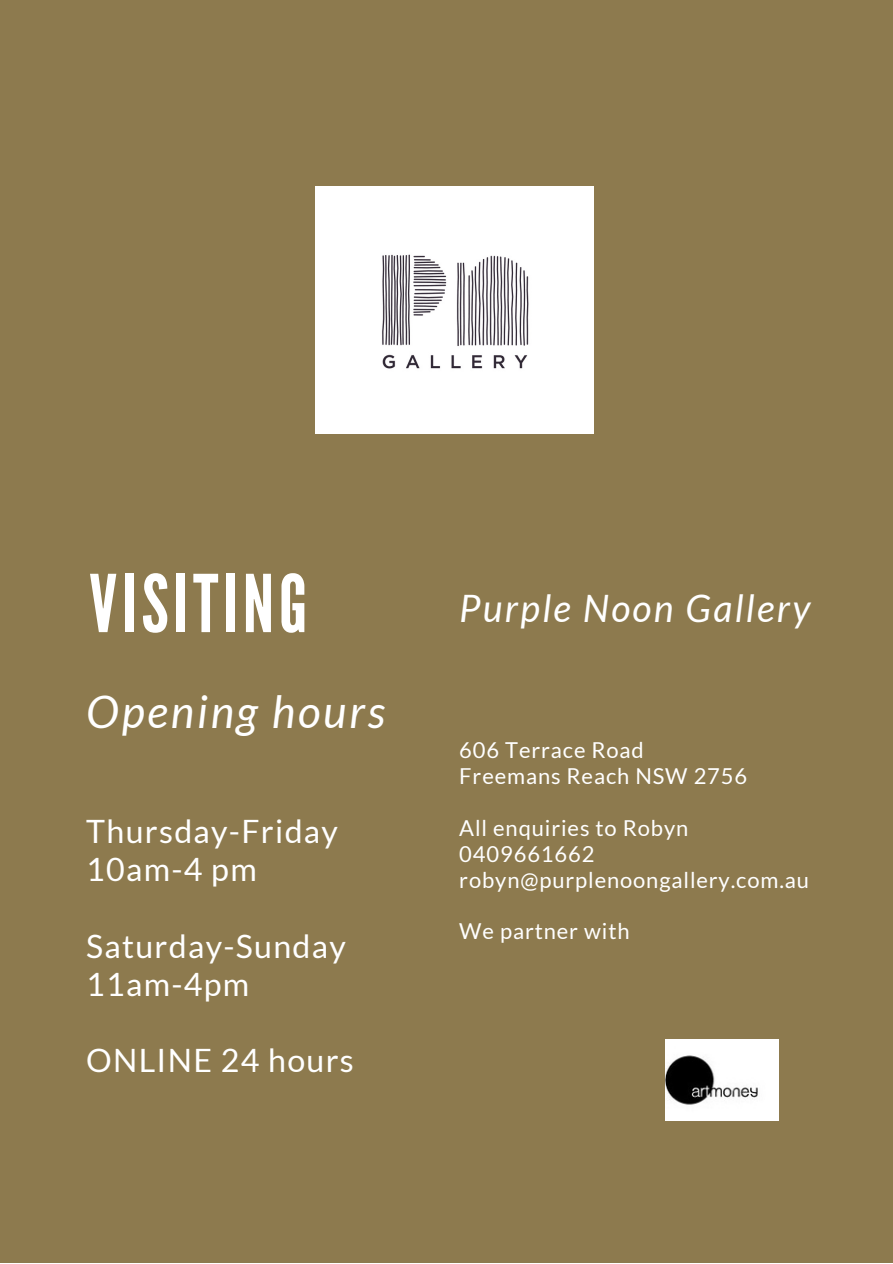
<style>
.page{position:relative;width:893px;height:1264px;background:#fff}
.page>*{position:absolute;margin:0;border:0;box-sizing:border-box;transform-origin:0 0}
.t1{font:79.35px "League Gothic";letter-spacing:.06em;color:#fff}
.t2{font:italic 44.7px "Lato";letter-spacing:.06em;color:#fff}
.t3{font:italic 37.8px "Lato";letter-spacing:.06em;color:#fff}
.t4{font:32.1px "Lato";letter-spacing:.04em;color:#fff}
.t5{font:21.9px/25.8px "Lato";letter-spacing:.04em;color:#fff}
</style>
<div class="page">
<div style="left:0;top:0;width:892px;height:1262px;background:#8d7a4e"></div>
<img style="left:315px;top:186px;width:278px;height:247px">
<img style="left:665px;top:1039px;width:113px;height:81px">
<p class="t1" style="left:89px;top:558px;width:220px">VISITING</p>
<p class="t2" style="left:86px;top:683px;width:300px">Opening hours</p>
<p class="t4" style="left:86px;top:811px;width:253px">Thursday-Friday</p>
<p class="t4" style="left:86px;top:849px;width:172px">10am-4 pm</p>
<p class="t4" style="left:86px;top:926px;width:261px">Saturday-Sunday</p>
<p class="t4" style="left:86px;top:964px;width:164px">11am-4pm</p>
<p class="t4" style="left:86px;top:1040px;width:269px">ONLINE 24 hours</p>
<p class="t3" style="left:459px;top:585px;width:352px">Purple Noon Gallery</p>
<p class="t5" style="left:459px;top:736px;width:186px">606 Terrace Road</p>
<p class="t5" style="left:459px;top:762px;width:289px">Freemans Reach NSW 2756</p>
<p class="t5" style="left:459px;top:814px;width:230px">All enquiries to Robyn<br>0409661662</p>
<p class="t5" style="left:459px;top:866px;width:351px">robyn@purplenoongallery.com.au</p>
<p class="t5" style="left:459px;top:917px;width:172px">We partner with</p>
</div>
